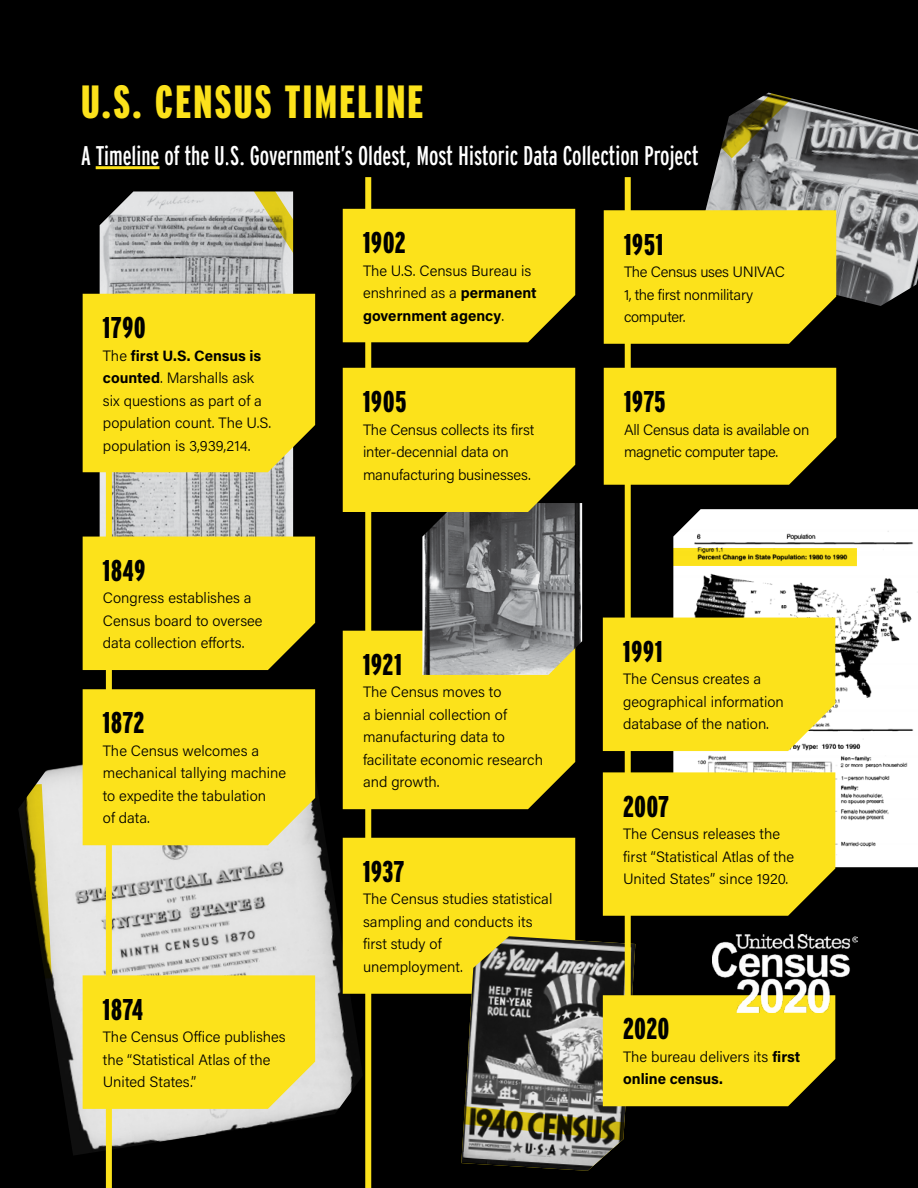
<style>
.page{position:relative;width:918px;height:1188px;background:#000}
.page>*{position:absolute;margin:0;border:0;box-sizing:border-box;transform-origin:0 0}
.t1{font:900 46.5px "Interstate Compressed";letter-spacing:.05em;color:#fce21b}
.t2{font:900 30px "Interstate Compressed";letter-spacing:.03em;color:#000}
.t3{font:27px "Interstate Compressed";color:#fff}
.t4{font:300 15px/22.5px "Acumin Pro";color:#000}
.t5{font:300 15px/22.5px "Acumin Pro";letter-spacing:-.02em;color:#000}
.s1{font-weight:700}
</style>
<div class="page">
<img style="left:673px;top:509px;width:245px;height:358px">
<img style="left:100px;top:191px;width:193px;height:346px">
<img style="left:48px;top:729px;width:295px;height:427px">
<div style="left:106px;top:315px;width:6px;height:873px;background:#fce21b"></div>
<div style="left:365px;top:177px;width:6px;height:1011px;background:#fce21b"></div>
<hr style="left:96px;top:166px;width:64px;height:3px;background:#fce21b">
<div style="left:83px;top:294px;width:232px;height:178px;background:#fce21b"></div>
<div style="left:83px;top:537px;width:232px;height:133px;background:#fce21b"></div>
<div style="left:83px;top:689px;width:232px;height:156px;background:#fce21b"></div>
<div style="left:83px;top:975px;width:232px;height:134px;background:#fce21b"></div>
<div style="left:343px;top:209px;width:232px;height:133px;background:#fce21b"></div>
<img style="left:422px;top:503px;width:160px;height:115px">
<div style="left:343px;top:368px;width:232px;height:144px;background:#fce21b"></div>
<div style="left:625px;top:177px;width:6px;height:897px;background:#fce21b"></div>
<img style="left:705px;top:104px;width:213px;height:202px">
<div style="left:604px;top:210px;width:232px;height:134px;background:#fce21b"></div>
<div style="left:604px;top:368px;width:232px;height:117px;background:#fce21b"></div>
<img style="left:835px;top:936px;width:23px;height:77px">
<svg style="left:706px;top:92px;width:109px;height:68px"></svg>
<svg style="left:343px;top:618px;width:492px;height:553px"></svg>
<svg style="left:18px;top:766px;width:44px;height:232px"></svg>
<svg style="left:227px;top:191px;width:67px;height:87px;background:#b8b69c"></svg>
<svg style="left:673px;top:548px;width:184px;height:18px;background:#dfc818"></svg>
<h1 class="t1" style="left:81px;top:76px;width:344px">U.S. CENSUS TIMELINE</h1>
<h3 class="t3" style="left:81px;top:140px;width:619px">A Timeline of the U.S. Government’s Oldest, Most Historic Data Collection Project</h3>
<h2 class="t2" style="left:103px;top:311px;width:44px">1790</h2>
<p class="t4" style="left:103px;top:343px;width:170px">The <span class="s1">first U.S. Census is counted</span>. Marshalls ask six questions as part of a population count. The U.S. population is 3,939,214.</p>
<h2 class="t2" style="left:103px;top:554px;width:44px">1849</h2>
<p class="t4" style="left:103px;top:586px;width:161px">Congress establishes a<br>Census board to oversee data collection efforts.</p>
<h2 class="t2" style="left:103px;top:706px;width:43px">1872</h2>
<p class="t4" style="left:103px;top:739px;width:185px">The Census welcomes a mechanical tallying machine to expedite the tabulation<br>of data.</p>
<h2 class="t2" style="left:103px;top:993px;width:42px">1874</h2>
<p class="t4" style="left:103px;top:1025px;width:184px">The Census Office publishes the “Statistical Atlas of the<br>United States.”</p>
<h2 class="t2" style="left:363px;top:226px;width:44px">1902</h2>
<p class="t4" style="left:363px;top:258px;width:175px">The U.S. Census Bureau is enshrined as a <span class="s1">permanent government agency</span>.</p>
<h2 class="t2" style="left:363px;top:385px;width:45px">1905</h2>
<p class="t4" style="left:363px;top:417px;width:173px">The Census collects its first inter-decennial data on manufacturing businesses.</p>
<h2 class="t2" style="left:363px;top:648px;width:40px">1921</h2>
<p class="t4" style="left:363px;top:680px;width:182px">The Census moves to<br>a biennial collection of manufacturing data to facilitate economic research and growth.</p>
<h2 class="t2" style="left:363px;top:855px;width:43px">1937</h2>
<p class="t4" style="left:363px;top:887px;width:191px">The Census studies statistical sampling and conducts its first study of<br>unemployment.</p>
<h2 class="t2" style="left:624px;top:227px;width:41px">1951</h2>
<p class="t5" style="left:624px;top:260px;width:162px">The Census uses UNIVAC<br>1, the first nonmilitary computer.</p>
<h2 class="t2" style="left:624px;top:385px;width:43px">1975</h2>
<p class="t5" style="left:624px;top:417px;width:187px">All Census data is available on magnetic computer tape.</p>
<h2 class="t2" style="left:623px;top:635px;width:41px">1991</h2>
<p class="t4" style="left:623px;top:667px;width:162px">The Census creates a geographical information database of the nation.</p>
<h2 class="t2" style="left:623px;top:790px;width:47px">2007</h2>
<p class="t4" style="left:623px;top:822px;width:173px">The Census releases the first “Statistical Atlas of the<br>United States” since 1920.</p>
<h2 class="t2" style="left:623px;top:1012px;width:48px">2020</h2>
<p class="t4" style="left:623px;top:1045px;width:179px">The bureau delivers its <span class="s1">first online census.</span></p>
</div>
